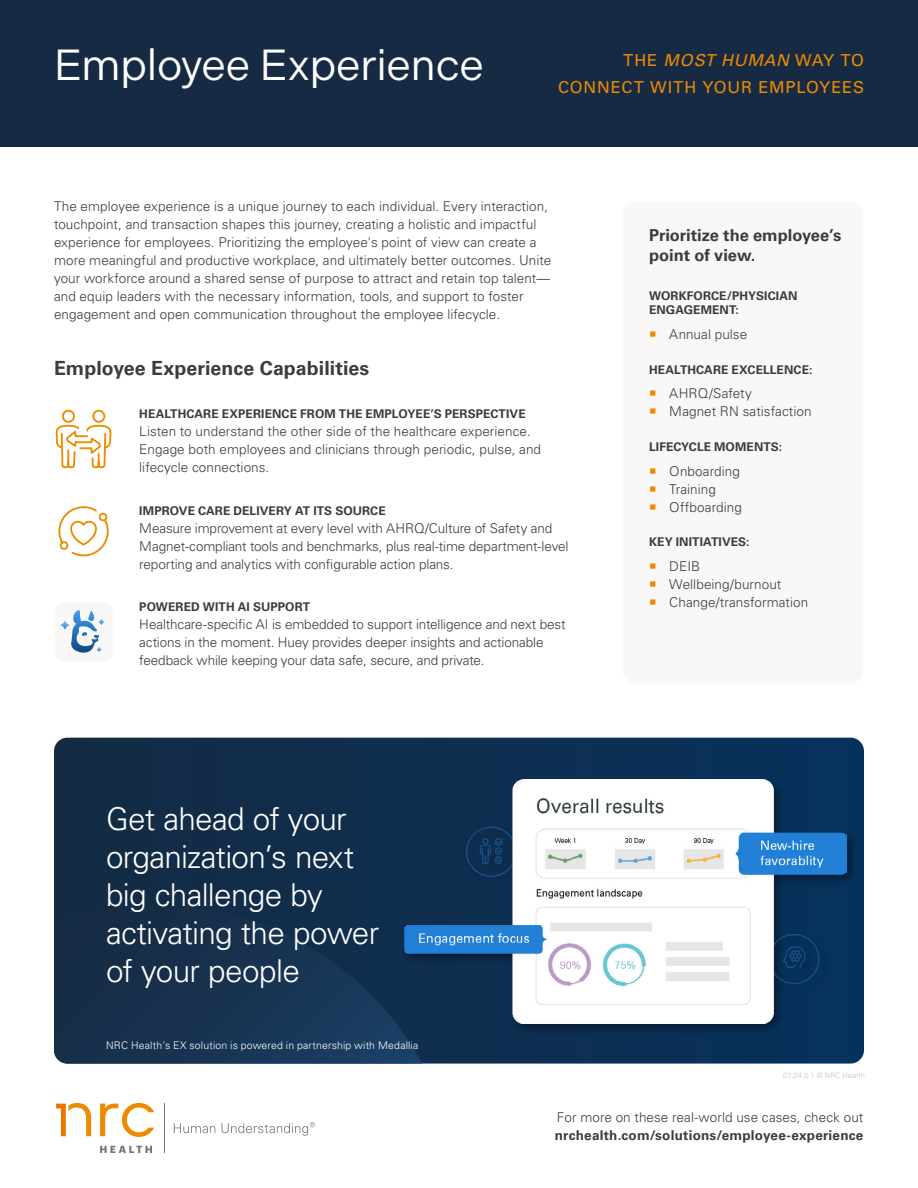
<style>
.page{position:relative;width:918px;height:1188px;background:#fff}
.page>*{position:absolute;margin:0;border:0;box-sizing:border-box;transform-origin:0 0}
.t1{font:43.5px "Indivisible";letter-spacing:-.015em;color:#fff}
.t2{font:300 31.5px/37.8px "Univers LT Std";letter-spacing:-.025em;color:#fff}
.t3{font:700 19.5px "Univers LT Std";letter-spacing:.005em;color:#3b3c3e}
.t4{font:700 16.5px/19.8px "Univers LT Std";letter-spacing:-.005em;color:#3b3c3e}
.t5{font:16.5px "Univers LT Std";letter-spacing:.05em;color:#ed8b00}
.t6{font:italic 16.5px "Univers LT Std";letter-spacing:.05em;color:#ed8b00}
.t7{font:300 13.5px/18px "Univers LT Std";color:#3b3c3e}
.t8{font:700 13.5px "Univers LT Std";letter-spacing:.02em;color:#3b3c3e}
.t9{font:700 12px/14.4px "Univers LT Std";letter-spacing:.01em;color:#3b3c3e}
.t10{font:300 10.5px "Univers LT Std";letter-spacing:.015em;color:#fff}
.t11{font:300 7.5px "Univers LT Std";letter-spacing:.02em;color:#c4bfb6}
.s1{font-style:normal}
</style>
<div class="page">
<div style="left:623px;top:202px;width:240px;height:481px;background:#f9f8f7;border-radius:14px"></div>
<div style="left:0;top:0;width:918px;height:147px;background:#162b43"></div>
<svg style="left:54px;top:738px;width:810px;height:326px;background:#102e4d"></svg>
<svg style="left:54px;top:904px;width:368px;height:160px;background:#16314f"></svg>
<svg style="left:100px;top:1146px;width:52px;height:7px"></svg>
<svg style="left:100px;top:1103px;width:54px;height:34px"></svg>
<svg style="left:56px;top:1103px;width:35px;height:33px"></svg>
<hr style="left:164px;top:1104px;width:1px;height:49px;background:#75787b">
<svg style="left:174px;top:1123px;width:41px;height:10px"></svg>
<svg style="left:222px;top:1122px;width:93px;height:14px"></svg>
<div style="left:401px;top:777px;width:458px;height:259px;background:#000;opacity:.4"></div>
<img style="left:404px;top:779px;width:443px;height:244px">
<div style="left:54px;top:603px;width:59px;height:58px;background:#f9f8f7;border-radius:9px"></div>
<svg style="left:55px;top:409px;width:57px;height:244px"></svg>
<h1 class="t1" style="left:54px;top:40px;width:431px">Employee Experience</h1>
<p class="t6" style="left:623px;top:50px;width:242px"><span class="s1">THE</span> MOST HUMAN <span class="s1">WAY TO</span></p>
<p class="t5" style="left:558px;top:77px;width:307px">CONNECT WITH YOUR EMPLOYEES</p>
<p class="t7" style="left:54px;top:198px;width:499px">The employee experience is a unique journey to each individual. Every interaction, touchpoint, and transaction shapes this journey, creating a holistic and impactful experience for employees. Prioritizing the employee's point of view can create a more meaningful and productive workplace, and ultimately better outcomes. Unite your workforce around a shared sense of purpose to attract and retain top talent— and equip leaders with the necessary information, tools, and support to foster engagement and open communication throughout the employee lifecycle.</p>
<h3 class="t3" style="left:54px;top:356px;width:317px">Employee Experience Capabilities</h3>
<p class="t9" style="left:139px;top:407px;width:388px">HEALTHCARE EXPERIENCE FROM THE EMPLOYEE’S PERSPECTIVE</p>
<p class="t7" style="left:139px;top:423px;width:403px">Listen to understand the other side of the healthcare experience.<br>Engage both employees and clinicians through periodic, pulse, and lifecycle connections.</p>
<p class="t9" style="left:139px;top:504px;width:248px">IMPROVE CARE DELIVERY AT ITS SOURCE</p>
<p class="t7" style="left:139px;top:519px;width:431px">Measure improvement at every level with AHRQ/Culture of Safety and<br>Magnet-compliant tools and benchmarks, plus real-time department-level reporting and analytics with configurable action plans.</p>
<p class="t9" style="left:139px;top:600px;width:172px">POWERED WITH AI SUPPORT</p>
<p class="t7" style="left:139px;top:616px;width:428px">Healthcare-specific AI is embedded to support intelligence and next best actions in the moment. Huey provides deeper insights and actionable feedback while keeping your data safe, secure, and private.</p>
<h2 class="t2" style="left:106px;top:800px;width:275px">Get ahead of your organization’s next big challenge by activating the power of your people</h2>
<p class="t10" style="left:106px;top:1039px;width:314px">NRC Health’s EX solution is powered in partnership with Medallia</p>
<p class="t4" style="left:649px;top:225px;width:194px">Prioritize the employee’s point of view.</p>
<p class="t9" style="left:649px;top:289px;width:150px">WORKFORCE/PHYSICIAN<br>ENGAGEMENT:</p>
<p class="t7" style="left:669px;top:325px;width:79px">Annual pulse</p>
<p class="t9" style="left:649px;top:362px;width:165px">HEALTHCARE EXCELLENCE:</p>
<p class="t7" style="left:669px;top:385px;width:144px">AHRQ/Safety<br>Magnet RN satisfaction</p>
<p class="t9" style="left:649px;top:440px;width:135px">LIFECYCLE MOMENTS:</p>
<p class="t7" style="left:669px;top:462px;width:74px">Onboarding<br>Training<br>Offboarding</p>
<p class="t9" style="left:649px;top:535px;width:102px">KEY INITIATIVES:</p>
<p class="t7" style="left:669px;top:557px;width:140px">DEIB<br>Wellbeing/burnout<br>Change/transformation</p>
<p class="t11" style="left:783px;top:1071px;width:83px">07.24.0.1 © NRC Health</p>
<p class="t7" style="left:557px;top:1108px;width:308px">For more on these real-world use cases, check out</p>
<p class="t8" style="left:555px;top:1127px;width:310px">nrchealth.com/solutions/employee-experience</p>
</div>
